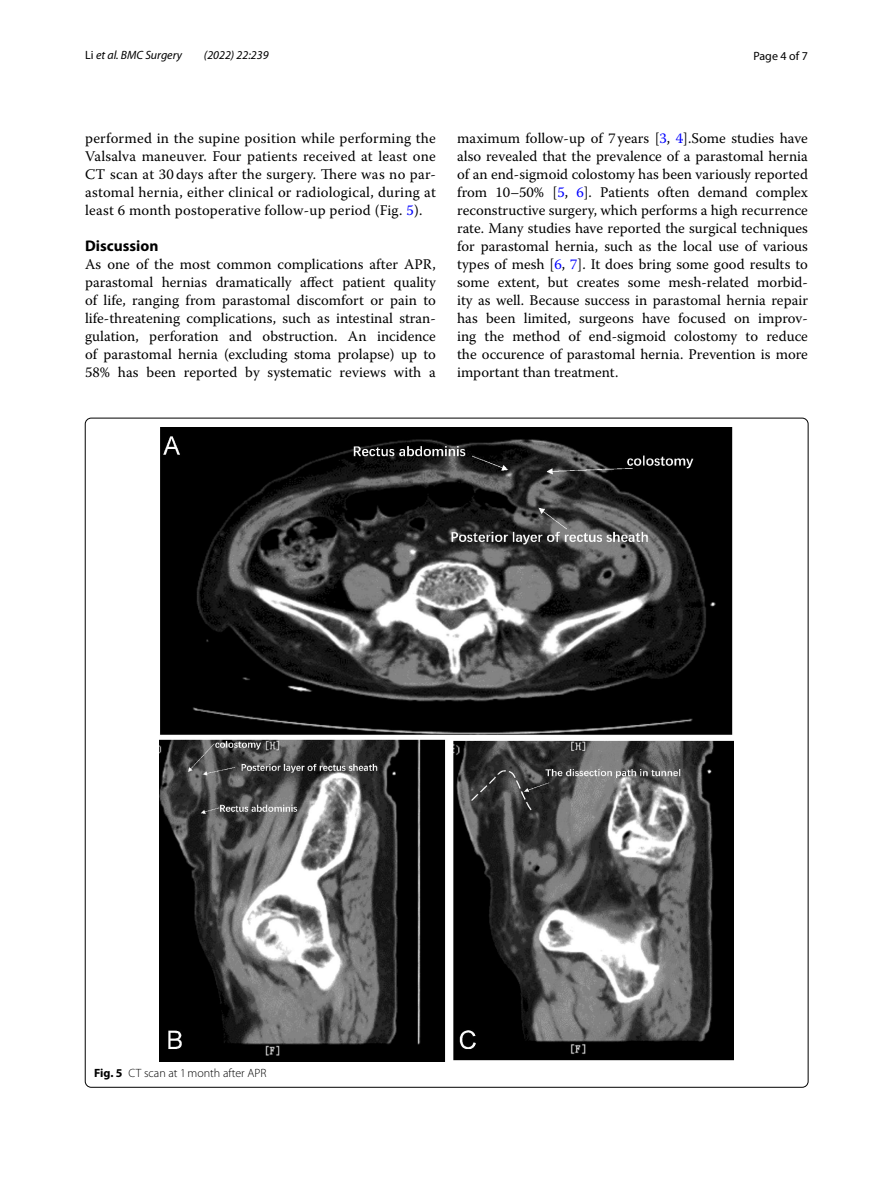
<style>
.page{position:relative;width:893px;height:1187px;background:#fff}
.page>*{position:absolute;margin:0;border:0;box-sizing:border-box;transform-origin:0 0}
.t1{font:700 15.45px "Myriad Pro";color:#000}
.t2{font:14.7px/18px "Warnock Pro";letter-spacing:.005em;color:#000;text-align:justify}
.t3{font:italic 12px "Myriad Pro";color:#000}
.t4{font:300 12px "Myriad Pro";color:#000}
.t5{font:12px "Myriad Pro";color:#000}
.s1{font-style:normal}
.s2{color:#00f}
.s3{font-weight:700}
</style>
<div class="page">
<img style="left:160px;top:427px;width:574px;height:634px">
<p class="t3" style="left:85px;top:48px;width:99px"><span class="s1">Li</span> et al. BMC Surgery</p>
<p class="t3" style="left:204px;top:48px;width:66px">(2022) 22:239</p>
<p class="t5" style="left:753px;top:48px;width:56px">Page 4 of 7</p>
<p class="t2" style="left:85px;top:128px;width:352px">performed in the supine position while performing the Valsalva maneuver. Four patients received at least one CT scan at 30 days after the surgery. There was no par&shy;astomal hernia, either clinical or radiological, during at least 6 month postoperative follow-up period (Fig. <span class="s2">5</span>).</p>
<p class="t1" style="left:85px;top:235px;width:75px">Discussion</p>
<p class="t2" style="left:85px;top:254px;width:352px">As one of the most common complications after APR, parastomal hernias dramatically affect patient quality of life, ranging from parastomal discomfort or pain to life-threatening complications, such as intestinal stran&shy;gulation, perforation and obstruction. An incidence of parastomal hernia (excluding stoma prolapse) up to 58% has been reported by systematic reviews with a</p>
<p class="t2" style="left:457px;top:128px;width:352px">maximum follow-up of 7 years [<span class="s2">3</span>, <span class="s2">4</span>].Some studies have also revealed that the prevalence of a parastomal hernia of an end-sigmoid colostomy has been variously reported from 10–50% [<span class="s2">5</span>, <span class="s2">6</span>]. Patients often demand complex reconstructive surgery, which performs a high recurrence rate. Many studies have reported the surgical techniques for parastomal hernia, such as the local use of various types of mesh [<span class="s2">6</span>, <span class="s2">7</span>]. It does bring some good results to some extent, but creates some mesh-related morbid&shy;ity as well. Because success in parastomal hernia repair has been limited, surgeons have focused on improv&shy;ing the method of end-sigmoid colostomy to reduce the occurence of parastomal hernia. Prevention is more important than treatment.</p>
<p class="t4" style="left:94px;top:1066px;width:174px"><span class="s3">Fig. 5</span> CT scan at 1month after APR</p>
</div>
